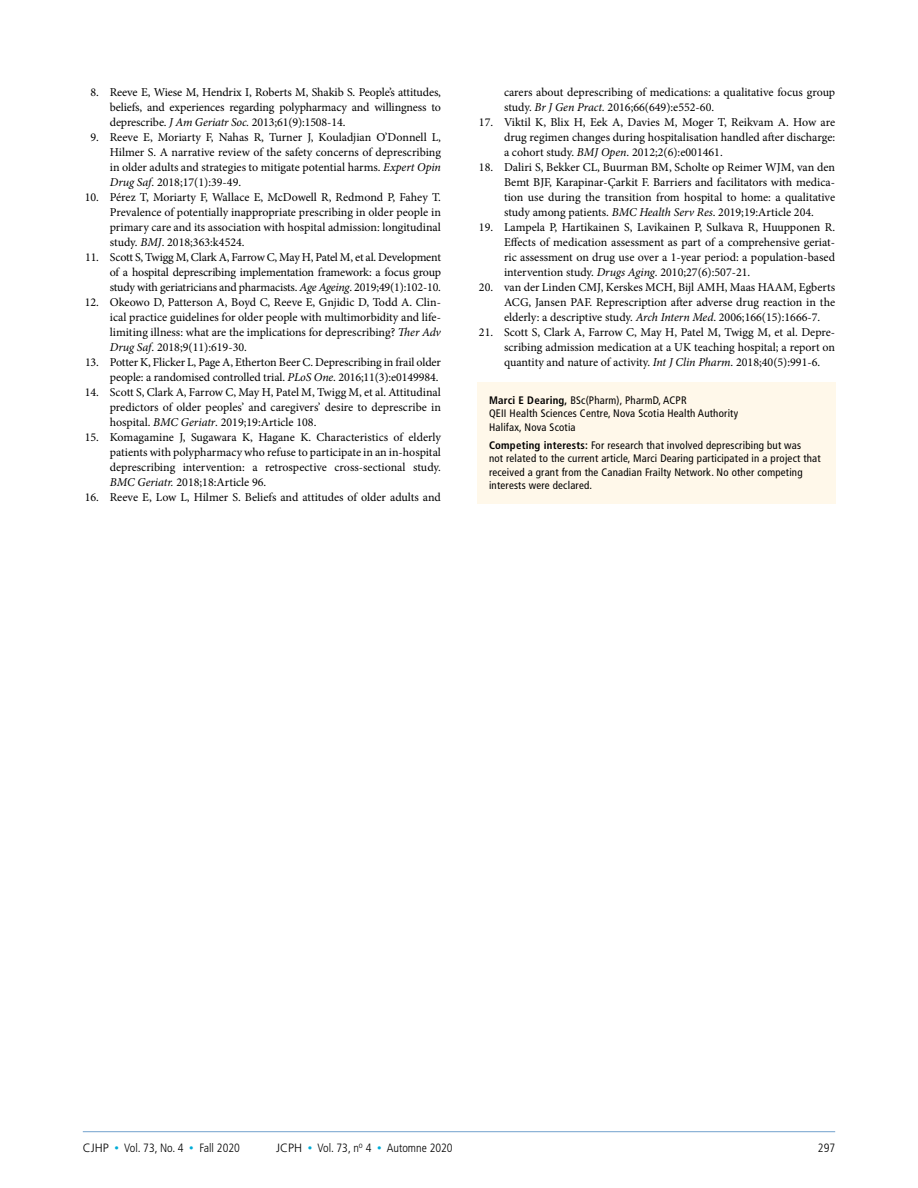
<style>
.page{position:relative;width:918px;height:1188px;background:#fff}
.page>*{position:absolute;margin:0;border:0;box-sizing:border-box;transform-origin:0 0}
.CJHP_References{font:12px/15px "Minion Pro";letter-spacing:-.005em;color:#000;text-align:justify}
.t1{font:300 condensed 12px "Frutiger LT Std";color:#000}
.CJHP_Contribs{font:condensed 10.8px/13.5px "Frutiger LT Std";letter-spacing:.02em;color:#000}
.s1{font-style:italic}
.s2{font-weight:700}
.s3{font-stretch:normal}
.s4{font-size:9px;color:#00acd7}
</style>
<div class="page">
<hr style="left:83px;top:1131px;width:752px;height:1px;background:#0057a5">
<div style="left:477px;top:382px;width:358px;height:122px;background:#fff8ea"></div>
<p class="CJHP_References" style="left:110px;top:84px;width:333px;text-indent:-19px">8. Reeve E, Wiese M, Hendrix I, Roberts M, Shakib S. People’s attitudes, beliefs, and experiences regarding polypharmacy and willingness to deprescribe. <span class="s1">J Am Geriatr Soc.</span> 2013;61(9):1508-14.</p>
<p class="CJHP_References" style="left:110px;top:129px;width:333px;text-indent:-19px">9. Reeve E, Moriarty F, Nahas R, Turner J, Kouladjian O’Donnell L, Hilmer S. A narrative review of the safety concerns of deprescribing in older adults and strategies to mitigate potential harms. <span class="s1">Expert Opin Drug Saf</span>. 2018;17(1):39-49.</p>
<p class="CJHP_References" style="left:110px;top:189px;width:333px;text-indent:-25px">10. Pérez T, Moriarty F, Wallace E, McDowell R, Redmond P, Fahey T.<br>Prevalence of potentially inappropriate prescribing in older people in primary care and its association with hospital admission: longitudinal study. <span class="s1">BMJ</span>. 2018;363:k4524.</p>
<p class="CJHP_References" style="left:110px;top:249px;width:333px;text-indent:-25px">11. Scott S, Twigg M, Clark A, Farrow C, May H, Patel M, et al. Development of a hospital deprescribing implementation framework: a focus group study with geriatricians and pharmacists. <span class="s1">Age Ageing</span>. 2019;49(1):102-10.</p>
<p class="CJHP_References" style="left:110px;top:294px;width:333px;text-indent:-25px">12. Okeowo D, Patterson A, Boyd C, Reeve E, Gnjidic D, Todd A. Clin&shy;ical practice guidelines for older people with multimorbidity and life&shy;limiting illness: what are the implications for deprescribing? <span class="s1">Ther Adv Drug Saf</span>. 2018;9(11):619-30.</p>
<p class="CJHP_References" style="left:85px;top:354px;width:358px;text-align:right">13. Potter K, Flicker L, Page A, Etherton Beer C. Deprescribing in frail older people: a randomised controlled trial. <span class="s1">PLoS One</span>. 2016;11(3):e0149984.</p>
<p class="CJHP_References" style="left:110px;top:384px;width:333px;text-indent:-25px">14. Scott S, Clark A, Farrow C, May H, Patel M, Twigg M, et al. Attitudinal predictors of older peoples’ and caregivers’ desire to deprescribe in hospital. <span class="s1">BMC Geriatr</span>. 2019;19:Article 108.</p>
<p class="CJHP_References" style="left:110px;top:429px;width:333px;text-indent:-25px">15. Komagamine J, Sugawara K, Hagane K. Characteristics of elderly patients with polypharmacy who refuse to participate in an in-hospital deprescribing intervention: a retrospective cross-sectional study.<br><span class="s1">BMC Geriatr.</span> 2018;18:Article 96.</p>
<p class="CJHP_References" style="left:85px;top:489px;width:358px">16. Reeve E, Low L, Hilmer S. Beliefs and attitudes of older adults and</p>
<p class="CJHP_References" style="left:504px;top:84px;width:333px">carers about deprescribing of medications: a qualitative focus group study. <span class="s1">Br J Gen Pract.</span> 2016;66(649):e552-60.</p>
<p class="CJHP_References" style="left:504px;top:114px;width:333px;text-indent:-25px">17. Viktil K, Blix H, Eek A, Davies M, Moger T, Reikvam A. How are drug regimen changes during hospitalisation handled after discharge: a cohort study. <span class="s1">BMJ Open</span>. 2012;2(6):e001461.</p>
<p class="CJHP_References" style="left:504px;top:159px;width:333px;text-indent:-25px">18. Daliri S, Bekker CL, Buurman BM, Scholte op Reimer WJM, van den Bemt BJF, Karapinar-Çarkit F. Barriers and facilitators with medica&shy;tion use during the transition from hospital to home: a qualitative study among patients. <span class="s1">BMC Health Serv Res</span>. 2019;19:Article 204.</p>
<p class="CJHP_References" style="left:504px;top:219px;width:333px;text-indent:-25px">19. Lampela P, Hartikainen S, Lavikainen P, Sulkava R, Huupponen R.<br>Effects of medication assessment as part of a comprehensive geriat&shy;ric assessment on drug use over a 1-year period: a population-based intervention study. <span class="s1">Drugs Aging</span>. 2010;27(6):507-21.</p>
<p class="CJHP_References" style="left:504px;top:279px;width:333px;text-indent:-25px">20. van der Linden CMJ, Kerskes MCH, Bijl AMH, Maas HAAM, Egberts ACG, Jansen PAF. Represcription after adverse drug reaction in the elderly: a descriptive study. <span class="s1">Arch Intern Med</span>. 2006;166(15):1666-7.</p>
<p class="CJHP_References" style="left:504px;top:324px;width:333px;text-indent:-25px">21. Scott S, Clark A, Farrow C, May H, Patel M, Twigg M, et al. Depre&shy;scribing admission medication at a UK teaching hospital; a report on quantity and nature of activity. <span class="s1">Int J Clin Pharm</span>. 2018;40(5):991-6.</p>
<p class="CJHP_Contribs" style="left:489px;top:393px;width:199px"><span class="s2">Marci E Dearing,</span> BSc(Pharm), PharmD, ACPR</p>
<p class="CJHP_Contribs" style="left:489px;top:407px;width:251px">QEII Health Sciences Centre, Nova Scotia Health Authority</p>
<p class="CJHP_Contribs" style="left:489px;top:420px;width:88px">Halifax, Nova Scotia</p>
<p class="CJHP_Contribs" style="left:489px;top:438px;width:333px"><span class="s2">Competing interests:</span> For research that involved deprescribing but was<br>not related to the current article, Marci Dearing participated in a project that received a grant from the Canadian Frailty Network. No other competing interests were declared.</p>
<p class="t1" style="left:83px;top:1141px;width:159px"><span class="s3">CJHP</span> <span class="s4">•</span> Vol. 73, No. 4 <span class="s4">•</span> Fall 2020</p>
<p class="t1" style="left:276px;top:1141px;width:178px"><span class="s3">JCPH</span> <span class="s4">•</span> Vol. 73, n<sup>o</sup> 4 <span class="s4">•</span> Automne 2020</p>
<p class="t1" style="left:818px;top:1141px;width:19px">297</p>
</div>
